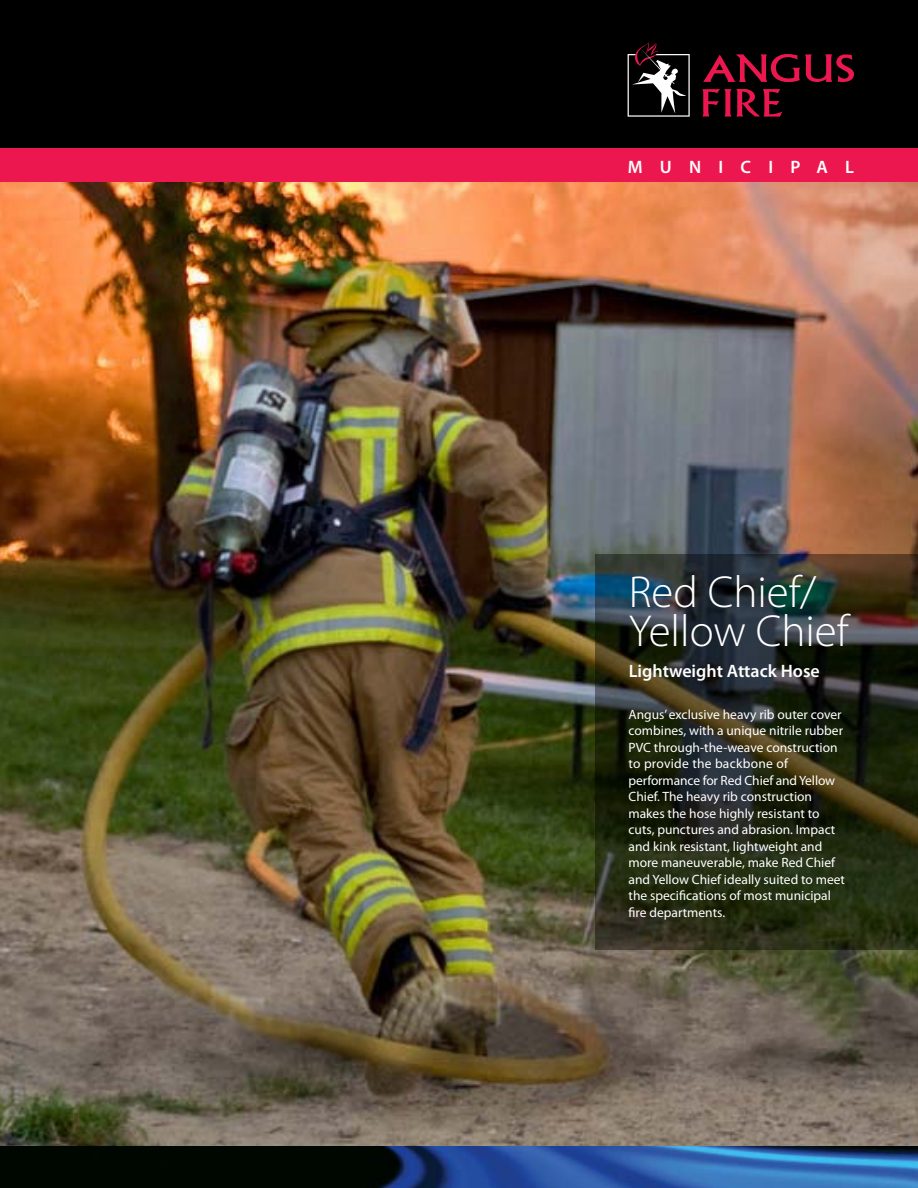
<style>
.page{position:relative;width:918px;height:1188px;background:#fff}
.page>*{position:absolute;margin:0;border:0;box-sizing:border-box;transform-origin:0 0}
.t1{font:300 45px/39px "Myriad Pro";color:#fff}
.t2{font:600 18px "Myriad Pro";color:#fff}
.t3{font:600 18px "Myriad Pro";letter-spacing:.96em;color:#fff}
.t4{font:13.5px/16.5px "Myriad Pro";color:#fff}
</style>
<div class="page">
<div style="left:0;top:0;width:918px;height:149px;background:#000"></div>
<div style="left:0;top:149px;width:918px;height:34px;background:#ed174f"></div>
<img style="left:0;top:183px;width:918px;height:1005px">
<svg style="left:703px;top:54px;width:151px;height:28px"></svg>
<svg style="left:702px;top:89px;width:81px;height:28px"></svg>
<svg style="left:628px;top:43px;width:62px;height:74px"></svg>
<svg style="left:595px;top:554px;width:323px;height:395px;background:#272c1d"></svg>
<h2 class="t3" style="left:628px;top:155px;width:228px">MUNICIPAL</h2>
<h1 class="t1" style="left:629px;top:572px;width:221px">Red Chief/<br>Yellow Chief</h1>
<h2 class="t2" style="left:629px;top:659px;width:193px">Lightweight Attack Hose</h2>
<p class="t4" style="left:629px;top:706px;width:218px">Angus’ exclusive heavy rib outer cover combines, with a unique nitrile rubber PVC through-the-weave construction to provide the backbone of performance for Red Chief and Yellow Chief. The heavy rib construction makes the hose highly resistant to cuts, punctures and abrasion. Impact and kink resistant, lightweight and more maneuverable, make Red Chief and Yellow Chief ideally suited to meet the specifications of most municipal fire departments.</p>
</div>
